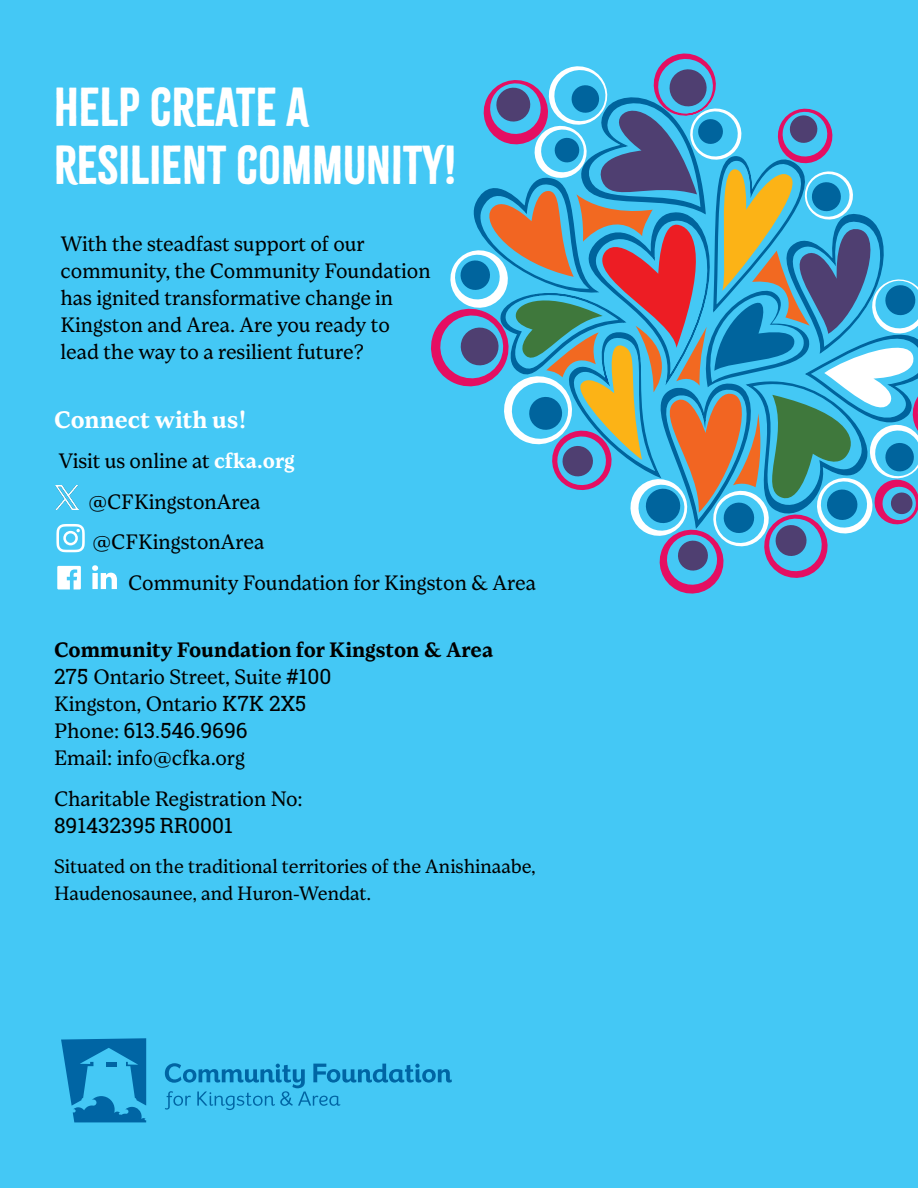
<style>
.page{position:relative;width:918px;height:1188px;background:#44c8f5}
.page>*{position:absolute;margin:0;border:0;box-sizing:border-box;transform-origin:0 0}
.t1{font:48px/57.6px "Citrus Gothic Solid";color:#fff}
.t2{font:700 24px "Loretta";color:#fff}
.t3{font:21px/27px "Loretta";color:#000}
.t4{font:700 21px/27px "Loretta";color:#000}
.t5{font:21px "Roboto Slab";color:#000}
.t6{font:19.5px/27px "Loretta";color:#000}
.s1{font-weight:700;color:#fff}
.s2{font-family:"Roboto Slab";font-weight:400}
.s3{font-weight:400}
.s4{font-family:"Loretta"}
</style>
<div class="page">
<svg style="left:61px;top:1038px;width:85px;height:84px"></svg>
<svg style="left:165px;top:1063px;width:287px;height:47px"></svg>
<svg style="left:431px;top:53px;width:487px;height:541px"></svg>
<svg style="left:57px;top:566px;width:24px;height:23px"></svg>
<svg style="left:56px;top:524px;width:29px;height:28px"></svg>
<svg style="left:92px;top:565px;width:25px;height:24px"></svg>
<img style="left:55px;top:485px;width:24px;height:24px">
<h1 class="t1" style="left:54px;top:79px;width:404px">HELP CREATE A<br>RESILIENT COMMUNITY!</h1>
<p class="t3" style="left:60px;top:230px;width:372px">With the steadfast support of our community, the Community Foundation has ignited transformative change in Kingston and Area. Are you ready to lead the way to a resilient future?</p>
<p class="t2" style="left:54px;top:406px;width:195px">Connect with us!</p>
<p class="t3" style="left:58px;top:441px;width:238px;line-height:40.5px;text-align:center">Visit us online at <span class="s1">cfka.org </span>@CFKingstonArea @CFKingstonArea</p>
<p class="t3" style="left:128px;top:569px;width:409px">Community Foundation for Kingston &amp; Area</p>
<p class="t4" style="left:54px;top:637px;width:441px">Community Foundation for Kingston &amp; Area<br><span class="s2">275</span> <span class="s3">Ontario Street, Suite</span> <span class="s2">#100<br></span><span class="s3">Kingston, Ontario</span> <span class="s2">K7K 2X5</span></p>
<p class="t5" style="left:54px;top:716px;width:195px"><span class="s4">Phone:</span> 613.546.9696</p>
<p class="t3" style="left:54px;top:738px;width:250px;line-height:40.5px">Email: info@cfka.org<br>Charitable Registration No:</p>
<p class="t5" style="left:54px;top:811px;width:180px">891432395 RR0001</p>
<p class="t6" style="left:54px;top:853px;width:483px">Situated on the traditional territories of the Anishinaabe,<br>Haudenosaunee, and Huron-Wendat.</p>
</div>
